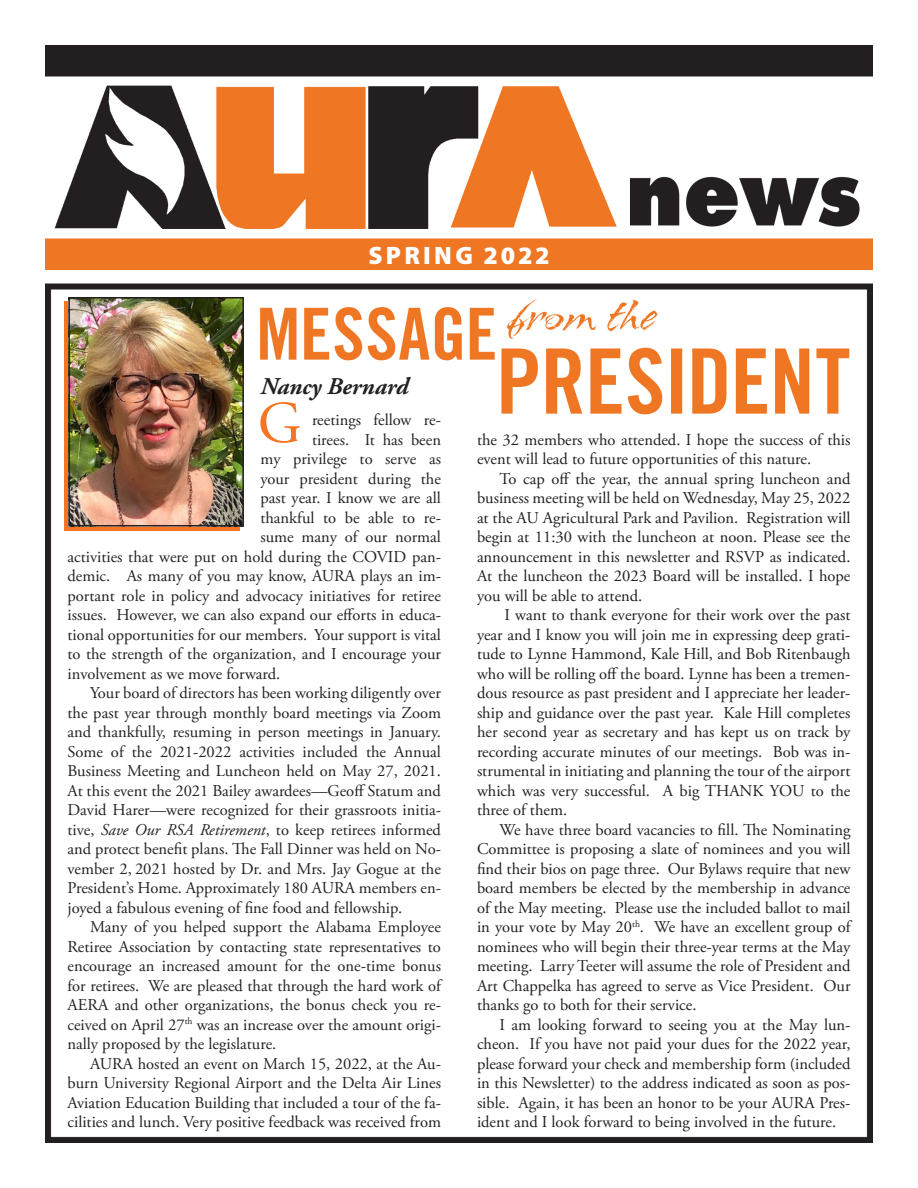
<style>
.page{position:relative;width:918px;height:1188px;background:#fff}
.page>*{position:absolute;margin:0;border:0;box-sizing:border-box;transform-origin:0 0}
.t1{font:58.95px "Adobe Garamond Pro";color:#f57523}
.t2{font:900 25.2px "Myriad Pro";letter-spacing:.13em;color:#fff}
.t3{font:italic 700 24px "Adobe Garamond Pro";color:#222}
.t4{font:16.5px/19.5px "Adobe Garamond Pro";color:#231f20;text-align:justify}
.t5{font:16.5px/19.5px "Adobe Garamond Pro";color:#222;text-align:justify}
.s1{font-style:italic}
.s2{color:#222}
</style>
<div class="page">
<img style="left:45px;top:45px;width:828px;height:1098px">
<div style="left:64px;top:302px;width:175px;height:229px;background:#f57523"></div>
<img style="left:71px;top:300px;width:170px;height:223px">
<div style="left:68px;top:297px;width:176px;height:229px;border:2px solid #231f20"></div>
<p class="t2" style="left:369px;top:239px;width:183px">SPRING 2022</p>
<p class="t3" style="left:260px;top:372px;width:150px">Nancy Bernard</p>
<p class="t5" style="left:312px;top:411px;width:131px">reetings fellow re-</p>
<p class="t5" style="left:312px;top:430px;width:131px">tirees. It has been</p>
<p class="t5" style="left:260px;top:450px;width:182px">my privilege to serve as</p>
<p class="t5" style="left:260px;top:469px;width:182px">your president during the</p>
<p class="t5" style="left:260px;top:489px;width:182px">past year. I know we are all</p>
<p class="t5" style="left:260px;top:508px;width:182px">thankful to be able to re-</p>
<p class="t5" style="left:260px;top:528px;width:182px">sume many of our normal</p>
<p class="t5" style="left:68px;top:547px;width:375px">activities that were put on hold during the COVID pan-</p>
<p class="t5" style="left:68px;top:567px;width:375px">demic. As many of you may know, AURA plays an im-</p>
<p class="t5" style="left:68px;top:586px;width:375px">portant role in policy and advocacy initiatives for retiree</p>
<p class="t5" style="left:68px;top:606px;width:375px">issues. However, we can also expand our efforts in educa-</p>
<p class="t5" style="left:68px;top:625px;width:375px">tional opportunities for our members. Your support is vital</p>
<p class="t5" style="left:68px;top:645px;width:375px">to the strength of the organization, and I encourage your</p>
<p class="t5" style="left:68px;top:664px;width:214px">involvement as we move forward.</p>
<p class="t5" style="left:68px;top:684px;width:375px;text-indent:22px">Your board of directors has been working diligently over the past year through monthly board meetings via Zoom and thankfully, resuming in person meetings in January.<br>Some of the 2021-2022 activities included the Annual Business Meeting and Luncheon held on May 27, 2021.<br>At this event the 2021 Bailey awardees—Geoff Statum and David Harer—were recognized for their grassroots initia&shy;tive, <span class="s1">Save Our RSA Retirement</span>, to keep retirees informed and protect benefit plans. The Fall Dinner was held on No&shy;vember 2, 2021 hosted by Dr. and Mrs. Jay Gogue at the President’s Home. Approximately 180 AURA members en&shy;joyed a fabulous evening of fine food and fellowship.</p>
<p class="t5" style="left:68px;top:918px;width:375px;text-indent:22px">Many of you helped support the Alabama Employee Retiree Association by contacting state representatives to encourage an increased amount for the one-time bonus for retirees. We are pleased that through the hard work of AERA and other organizations, the bonus check you re&shy;ceived on April 27<sup>th</sup> was an increase over the amount origi&shy;nally proposed by the legislature.</p>
<p class="t4" style="left:68px;top:1054px;width:375px;text-indent:22px"><span class="s2">AURA hosted an event on March 15, 2022, at the Au&shy;burn University Regional Airport</span> and the Delta Air Lines Aviation Education Building that included a tour of the fa&shy;cilities and lunch. Very positive feedback was received from</p>
<p class="t1" style="left:258px;top:388px;width:46px">G</p>
<p class="t4" style="left:477px;top:430px;width:375px">the 32 members who attended. I hope the success of this event will lead to future opportunities of this nature.</p>
<p class="t4" style="left:477px;top:469px;width:375px;text-indent:22px">To cap off the year, the annual spring luncheon and business meeting will be held on Wednesday, May 25, 2022 at the AU Agricultural Park and Pavilion. Registration will begin at 11:30 with the luncheon at noon. Please see the announcement in this newsletter and RSVP as indicated.<br>At the luncheon the 2023 Board will be installed. I hope you will be able to attend.</p>
<p class="t4" style="left:477px;top:606px;width:375px;text-indent:28px">I want to thank everyone for their work over the past year and I know you will join me in expressing deep grati&shy;tude to Lynne Hammond, Kale Hill, and Bob Ritenbaugh who will be rolling off the board. Lynne has been a tremen&shy;dous resource as past president and I appreciate her leader&shy;ship and guidance over the past year. Kale Hill completes her second year as secretary and has kept us on track by recording accurate minutes of our meetings. Bob was in&shy;strumental in initiating and planning the tour of the airport which was very successful. A big THANK YOU to the three of them.</p>
<p class="t4" style="left:477px;top:820px;width:375px;text-indent:22px">We have three board vacancies to fill. The Nominating Committee is proposing a slate of nominees and you will find their bios on page three. Our Bylaws require that new board members be elected by the membership in advance of the May meeting. Please use the included ballot to mail in your vote by May 20<sup>th</sup>. We have an excellent group of nominees who will begin their three-year terms at the May meeting. Larry Teeter will assume the role of President and Art Chappelka has agreed to serve as Vice President. Our thanks go to both for their service.</p>
<p class="t4" style="left:477px;top:1015px;width:375px;text-indent:22px">I am looking forward to seeing you at the May lun&shy;cheon. If you have not paid your dues for the 2022 year, please forward your check and membership form (included in this Newsletter) to the address indicated as soon as pos&shy;sible. Again, it has been an honor to be your AURA Pres&shy;ident and I look forward to being involved in the future.</p>
</div>
